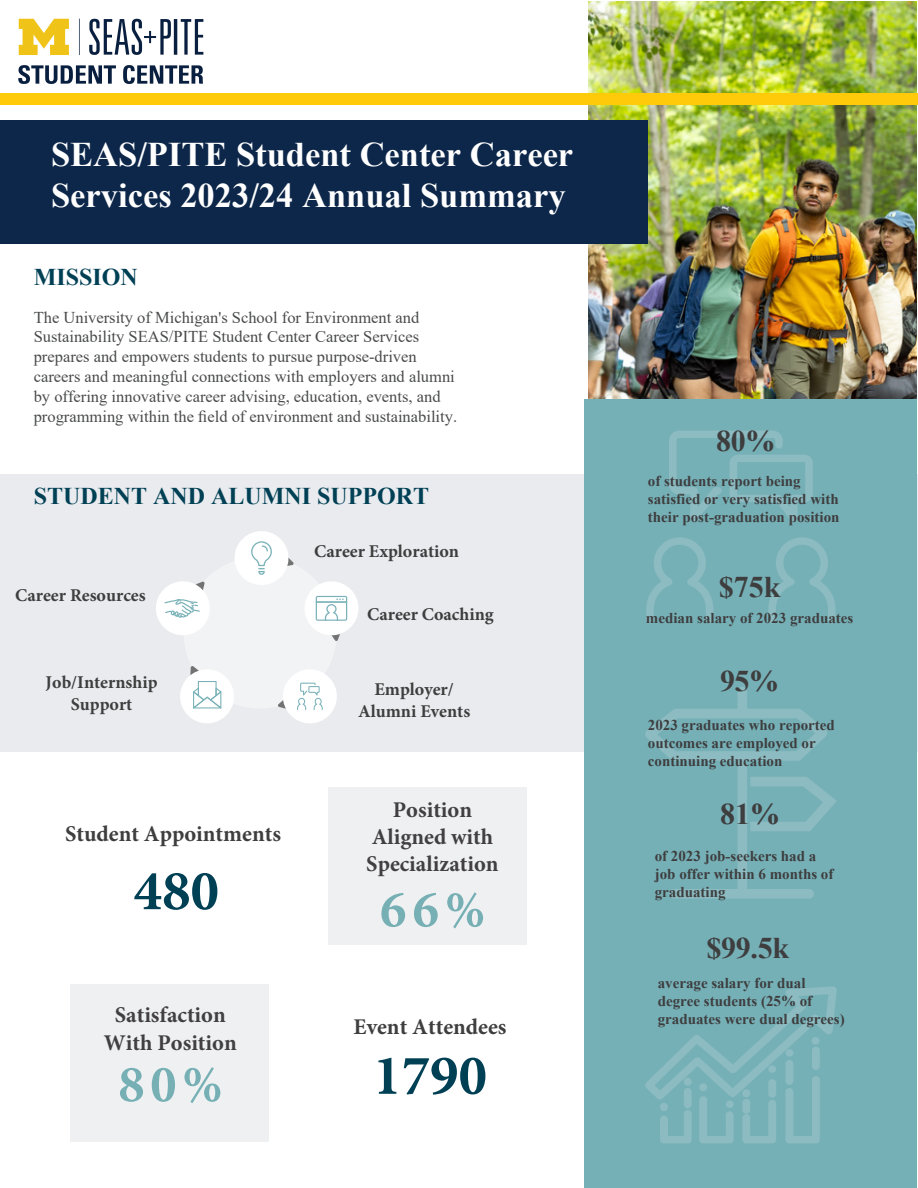
<style>
.page{position:relative;width:918px;height:1188px;background:#fff}
.page>*{position:absolute;margin:0;border:0;box-sizing:border-box;transform-origin:0 0}
.t1{font:700 57px "Minion Pro";color:#004055}
.t2{font:700 52.5px "Minion Pro";color:#76b0b5}
.t3{font:700 34.5px/41.4px "Times New Roman";color:#fff}
.t4{font:700 30px "Times New Roman";letter-spacing:-.01em;color:#3e3e3f}
.t5{font:700 24px "Times New Roman";color:#004055}
.t6{font:700 24px "Times New Roman";color:#004055}
.t7{font:700 22.5px/27px "Minion Pro";color:#413f41;text-align:center}
.t8{font:700 22.5px "Minion Pro";color:#3e3e3f}
.t9{font:700 18px/21.6px "Minion Pro";color:#3e3e3f;text-align:center}
.t10{font:16.5px/19.8px "Times New Roman";color:#4a4b4b}
.t11{font:700 15px/18px "Times New Roman";color:#3e3e3f}
.s1{font-style:inherit}
</style>
<div class="page">
<img style="left:588px;top:1px;width:328px;height:398px">
<div style="left:0;top:120px;width:648px;height:124px;background:#0d274a"></div>
<div style="left:0;top:93px;width:918px;height:12px;background:#feca0a"></div>
<div style="left:0;top:475px;width:918px;height:277px;background:#e9ebee"></div>
<div style="left:184px;top:556px;width:153px;height:153px;background:#f2f3f5;border-radius:50%"></div>
<div style="left:584px;top:399px;width:333px;height:789px;background:#76b0b7"></div>
<svg style="left:645px;top:986px;width:192px;height:157px"></svg>
<svg style="left:645px;top:687px;width:191px;height:212px"></svg>
<svg style="left:646px;top:537px;width:67px;height:87px"></svg>
<svg style="left:768px;top:537px;width:68px;height:87px"></svg>
<svg style="left:669px;top:431px;width:144px;height:90px"></svg>
<div style="left:71px;top:985px;width:198px;height:157px;background:#e9ebee"></div>
<svg style="left:278px;top:670px;width:59px;height:53px"></svg>
<svg style="left:235px;top:531px;width:59px;height:54px"></svg>
<svg style="left:180px;top:666px;width:54px;height:57px"></svg>
<svg style="left:156px;top:581px;width:54px;height:54px"></svg>
<svg style="left:305px;top:581px;width:53px;height:60px"></svg>
<div style="left:329px;top:787px;width:198px;height:158px;background:#e9ebee"></div>
<img style="left:18px;top:18px;width:186px;height:66px">
<p class="t3" style="left:51px;top:133px;width:524px">SEAS<span class="s1">/P</span>IT<span class="s1">E</span> Student Center Career<br>Services 2023/24 Annual Summary</p>
<p class="t6" style="left:34px;top:260px;width:106px">MISSION</p>
<p class="t10" style="left:34px;top:307px;width:425px">The University of Michigan<span class="s1">'s</span> School for Environment and Sustainability <span class="s1">SEAS/PITE</span> Student Center Career Services prepares and empowers students to pursue purpose-driven careers and meaningful connections with employers and alumni by offering innovative career advising, education, events, and programming within the field of environment and sustainability.</p>
<p class="t5" style="left:34px;top:479px;width:397px">STUDENT AND ALUMNI <span class="s1">SUPPORT</span></p>
<p class="t9" style="left:15px;top:584px;width:132px">Career Resources</p>
<p class="t9" style="left:46px;top:672px;width:113px">Job/Internship<br>Support</p>
<p class="t8" style="left:65px;top:818px;width:217px">Student Appointments</p>
<h1 class="t1" style="left:134px;top:851px;width:87px">480</h1>
<p class="t7" style="left:104px;top:1000px;width:134px;line-height:28px">Satisfaction<br>With Position</p>
<p class="t2" style="left:118px;top:1047px;width:106px">80%</p>
<p class="t9" style="left:314px;top:540px;width:146px">Career Exploration</p>
<p class="t9" style="left:367px;top:603px;width:128px">Career Coaching</p>
<p class="t9" style="left:358px;top:679px;width:114px">Employer/<br>Alumni Events</p>
<p class="t7" style="left:366px;top:796px;width:134px">Position<br>Aligned with<br>Specialization</p>
<p class="t2" style="left:380px;top:873px;width:107px">66%</p>
<h3 class="t8" style="left:354px;top:1011px;width:154px">Event Attendees</h3>
<h1 class="t1" style="left:373px;top:1035px;width:116px">1790</h1>
<p class="t4" style="left:716px;top:419px;width:61px">80%</p>
<p class="t11" style="left:648px;top:472px;width:193px">of students report being satisfied or very satisfied with their post-graduation position</p>
<p class="t4" style="left:719px;top:565px;width:63px">$75k</p>
<p class="t11" style="left:646px;top:608px;width:209px">median salary of 2023 graduates</p>
<p class="t4" style="left:720px;top:659px;width:60px">95%</p>
<p class="t11" style="left:648px;top:715px;width:189px">2023 graduates <span class="s1">who reported outcomes</span> are employed or continuing education</p>
<p class="t4" style="left:720px;top:793px;width:61px">81%</p>
<p class="t11" style="left:655px;top:847px;width:180px">of 2023 job-seekers had a job offer within 6 months of graduating</p>
<p class="t4" style="left:707px;top:926px;width:84px">$99.5k</p>
<p class="t11" style="left:658px;top:973px;width:189px">average salary for dual degree students (25% of graduates were dual degrees)</p>
</div>
